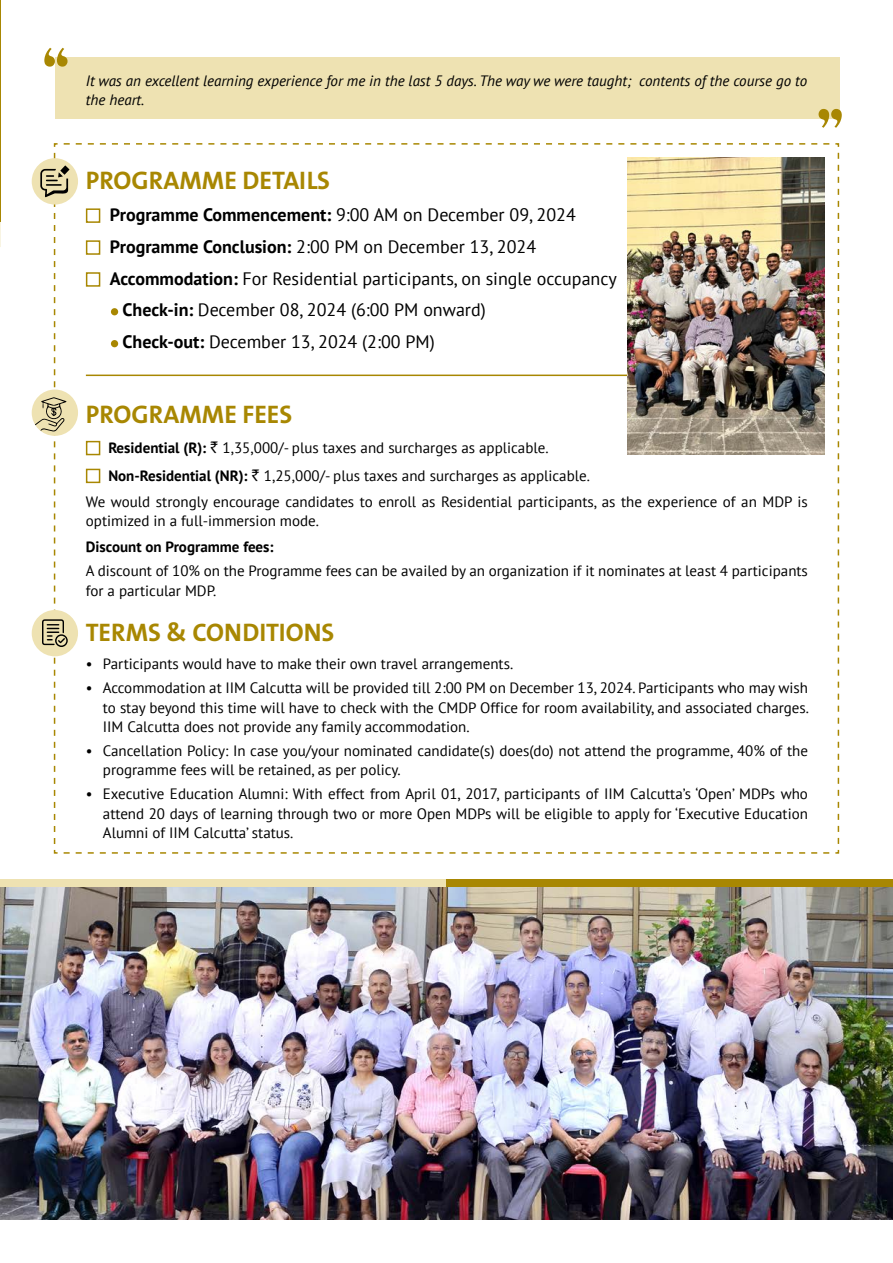
<style>
.page{position:relative;width:893px;height:1263px;background:#fff}
.page>*{position:absolute;margin:0;border:0;box-sizing:border-box;transform-origin:0 0}
.t1{font:700 25.5px "The Sans B7";color:#a88702}
.t2{font:18px "PT Sans";color:#000}
.t3{font:15px/19.5px "PT Sans";color:#000}
.t4{font:italic 15px/19.5px "PT Sans";color:#000}
.t5{font:700 15px "PT Sans";color:#000}
.s1{font-weight:700}
.s2{font-family:"Rupee";font-size:16.5px}
</style>
<div class="page">
<div style="left:55px;top:57px;width:784px;height:61px;background:#eee2b2"></div>
<hr style="left:0;top:44px;width:1px;height:203px;background:#eee2b2">
<hr style="left:0;top:0;width:1px;height:221px;background:#a88702">
<div style="left:0;top:879px;width:446px;height:8px;background:#eee2b2"></div>
<div style="left:447px;top:879px;width:446px;height:8px;background:#a88702"></div>
<div style="left:32px;top:158px;width:46px;height:47px;background:#eee2b2;border-radius:50%"></div>
<div style="left:32px;top:389px;width:46px;height:47px;background:#eee2b2;border-radius:50%"></div>
<div style="left:32px;top:610px;width:46px;height:46px;background:#eee2b2;border-radius:50%"></div>
<svg style="left:35px;top:153px;width:795px;height:701px"></svg>
<img style="left:0;top:887px;width:893px;height:332px">
<svg style="left:819px;top:109px;width:23px;height:19px"></svg>
<svg style="left:44px;top:48px;width:24px;height:19px"></svg>
<img style="left:627px;top:157px;width:198px;height:298px">
<p class="t4" style="left:86px;top:70px;width:723px">It was an excellent learning experience for me in the last 5 days. The way we were taught; contents of the course go to the heart.</p>
<h1 class="t1" style="left:86px;top:167px;width:18px">PROGRAMME</h1>
<h1 class="t1" style="left:243px;top:167px;width:15px">DETA</h1>
<h1 class="t1" style="left:299px;top:167px;width:19px">ILS</h1>
<p class="t2" style="left:110px;top:203px;width:467px"><span class="s1">Programme Commencement:</span> 9:00 AM on December 09, 2024</p>
<p class="t2" style="left:110px;top:235px;width:428px"><span class="s1">Programme Conclusion:</span> 2:00 PM on December 13, 2024</p>
<p class="t2" style="left:110px;top:267px;width:508px"><span class="s1">Accommodation:</span> For Residential participants, on single occupancy</p>
<p class="t2" style="left:122px;top:299px;width:365px"><span class="s1">Check-in:</span> December 08, 2024 (6:00 PM onward)</p>
<p class="t2" style="left:122px;top:330px;width:314px"><span class="s1">Check-out:</span> December 13, 2024 (2:00 PM)</p>
<h1 class="t1" style="left:86px;top:401px;width:18px">PROGRAMME</h1>
<h1 class="t1" style="left:243px;top:401px;width:13px">FEES</h1>
<p class="t3" style="left:108px;top:434px;width:483px;line-height:27.9px"><span class="s1">Residential (R):</span> <span class="s2">`</span> 1,35,000/- plus taxes and surcharges as applicable.<br><span class="s1">Non-Residential (NR):</span> <span class="s2">`</span> 1,25,000/- plus taxes and surcharges as applicable.</p>
<p class="t3" style="left:86px;top:491px;width:723px">We would strongly encourage candidates to enroll as Residential participants, as the experience of an MDP is optimized in a full-immersion mode.</p>
<p class="t5" style="left:86px;top:537px;width:189px">Discount on Programme fees:</p>
<p class="t3" style="left:86px;top:561px;width:723px">A discount of 10% on the Programme fees can be availed by an organization if it nominates at least 4 participants for a particular MDP.</p>
<h1 class="t1" style="left:86px;top:619px;width:250px">TERMS &amp; CONDITIONS</h1>
<p class="t3" style="left:86px;top:654px;width:429px">• Participants would have to make their own travel arrangements.</p>
<p class="t3" style="left:103px;top:678px;width:708px;text-align:justify;text-indent:-17px">• Accommodation at IIM Calcutta will be provided till 2:00 PM on December 13, 2024. Participants who may wish to stay beyond this time will have to check with the CMDP Office for room availability, and associated charges.<br>IIM Calcutta does not provide any family accommodation.</p>
<p class="t3" style="left:103px;top:740px;width:706px;text-indent:-17px">• Cancellation Policy: In case you/your nominated candidate(s) does(do) not attend the programme, 40% of the programme fees will be retained, as per policy.</p>
<p class="t3" style="left:103px;top:784px;width:706px;text-align:justify;text-indent:-17px">• Executive Education Alumni: With effect from April 01, 2017, participants of IIM Calcutta’s ‘Open’ MDPs who attend 20 days of learning through two or more Open MDPs will be eligible to apply for ‘Executive Education Alumni of IIM Calcutta’ status.</p>
</div>
